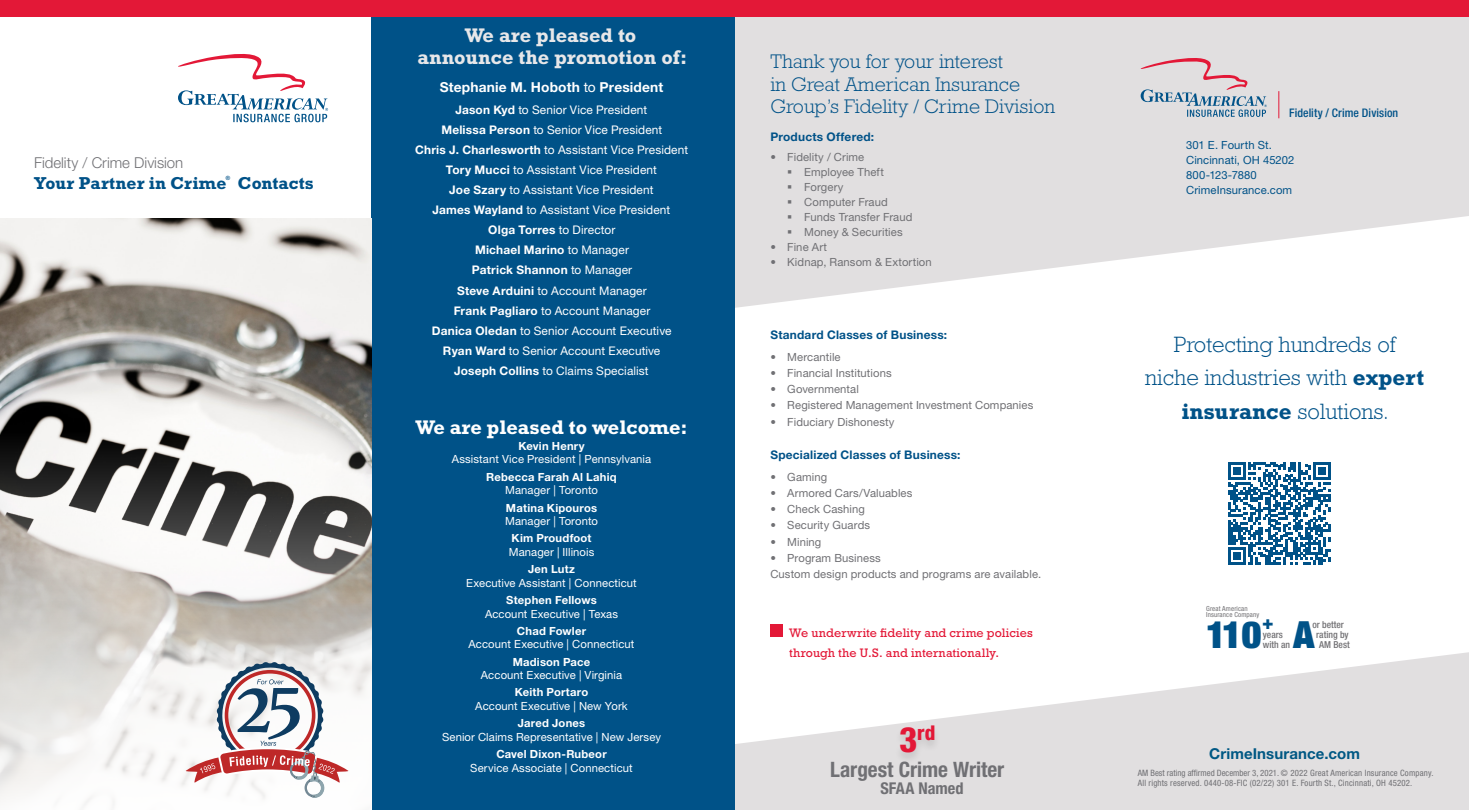
<style>
.page{position:relative;width:1469px;height:810px;background:#fff}
.page>*{position:absolute;margin:0;border:0;box-sizing:border-box;transform-origin:0 0}
.t1{font:900 condensed 37.5px "Helvetica Neue LT Std";color:#005288}
.t2{font:300 22.5px/33.8px "Rockwell Std";color:#005288;text-align:center}
.t3{font:700 condensed 21.25px "Helvetica Neue LT Std";color:#707074}
.t4{font:800 condensed 20.38px "Helvetica Neue LT Std";color:#e31837}
.t5{font:300 20px/22.5px "Rockwell Std";color:#005288}
.t6{font:700 20px/22.5px "Rockwell Std";color:#e7e7e9;text-align:center}
.t7{font:700 20px "Rockwell Std";color:#fff}
.t8{font:700 17.5px "Rockwell Std";letter-spacing:.005em;color:#005288}
.t9{font:700 condensed 16.25px "Helvetica Neue LT Std";color:#707074}
.t10{font:300 15px "Helvetica Neue LT Std";color:#707074}
.t11{font:700 15px "Helvetica Neue LT Std";letter-spacing:.005em;color:#005884}
.t12{font:700 13.75px "Helvetica Neue LT Std";letter-spacing:.01em;color:#fff}
.t13{font:12.5px/20px "Rockwell Std";letter-spacing:.01em;color:#e31837}
.t14{font:11.88px/20.1px "Helvetica Neue LT Std";letter-spacing:.005em;color:#fff;text-align:center}
.t15{font:700 11.88px "Helvetica Neue LT Std";letter-spacing:.015em;color:#005288}
.t16{font:500 condensed 11.88px "Helvetica Neue LT Std";letter-spacing:.005em;color:#005288}
.t17{font:11.25px/15px "Helvetica Neue LT Std";letter-spacing:.01em;color:#707074}
.t18{font:11.25px "Helvetica Neue LT Std";letter-spacing:.01em;color:#fff}
.t19{font:700 11.25px "Helvetica Neue LT Std";letter-spacing:.02em;color:#fff}
.t20{font:11.25px/15px "Helvetica Neue LT Std";letter-spacing:.01em;color:#005288}
.t21{font:500 condensed 9.62px/10.1px "Helvetica Neue LT Std";color:#717073}
.t22{font:condensed 8.75px/10px "Helvetica Neue LT Std";letter-spacing:.02em;color:#707074}
.t23{font:condensed 7px/6.8px "Helvetica Neue LT Std";letter-spacing:.02em;color:#717073}
.t24{font:700 5.88px "Rockwell Std";color:#005288}
.s1{font-weight:400}
.s2{font-weight:700}
.s3{font-size:35px}
</style>
<div class="page">
<svg style="left:734px;top:16px;width:734px;height:292px;fill:#e1dfe0"></svg>
<svg style="left:734px;top:652px;width:734px;height:158px;fill:#e1dfe0"></svg>
<div style="left:371px;top:0;width:363px;height:810px;background:#005288"></div>
<div style="left:770px;top:624px;width:12px;height:13px;background:#e31837"></div>
<svg style="left:1140px;top:56px;width:126px;height:61px;background:#ccc7ce"></svg>
<svg style="left:1278px;top:91px;width:1px;height:27px"></svg>
<svg style="left:178px;top:54px;width:150px;height:68px"></svg>
<div style="left:0;top:0;width:1468px;height:16px;background:#e31837"></div>
<img style="left:0;top:218px;width:371px;height:214px">
<svg style="left:0;top:432px;width:371px;height:373px"></svg>
<div style="left:893px;top:725px;width:47px;height:40px;background:#000;opacity:.13"></div>
<svg style="left:186px;top:662px;width:162px;height:136px"></svg>
<svg style="left:1228px;top:462px;width:102px;height:103px"></svg>
<svg style="left:788px;top:170px;width:3px;height:4px"></svg>
<svg style="left:788px;top:185px;width:3px;height:4px"></svg>
<svg style="left:788px;top:200px;width:3px;height:4px"></svg>
<svg style="left:788px;top:215px;width:3px;height:4px"></svg>
<svg style="left:788px;top:230px;width:3px;height:4px"></svg>
<p class="t10" style="left:34px;top:153px;width:151px">Fidelity / Crime Division</p>
<h3 class="t8" style="left:34px;top:172px;width:194px">Your Partner in Crime</h3>
<h3 class="t8" style="left:238px;top:172px;width:77px">Contacts</h3>
<p class="t24" style="left:226px;top:174px;width:6px">®</p>
<h3 class="t6" style="left:417px;top:24px;width:271px">We are pleased to announce the promotion of:</h3>
<p class="t12" style="left:440px;top:79px;width:225px">Stephanie M. Hoboth <span class="s1">to</span> President</p>
<p class="t14" style="left:415px;top:99px;width:274px"><span class="s2">Jason Kyd</span> to Senior Vice President<br><span class="s2">Melissa Person</span> to Senior Vice President<br><span class="s2">Chris J. Charlesworth</span> to Assistant Vice President <span class="s2">Tory Mucci</span> to Assistant Vice President<br><span class="s2">Joe Szary</span> to Assistant Vice President<br><span class="s2">James Wayland</span> to Assistant Vice President<br><span class="s2">Olga Torres</span> to Director<br><span class="s2">Michael Marino</span> to Manager<br><span class="s2">Patrick Shannon</span> to Manager<br><span class="s2">Steve Arduini</span> to Account Manager<br><span class="s2">Frank Pagliaro</span> to Account Manager<br><span class="s2">Danica Oledan</span> to Senior Account Executive<br><span class="s2">Ryan Ward</span> to Senior Account Executive<br><span class="s2">Joseph Collins</span> to Claims Specialist</p>
<h3 class="t7" style="left:415px;top:416px;width:273px">We are pleased to welcome:</h3>
<p class="t19" style="left:518px;top:439px;width:68px">Kevin Henry</p>
<p class="t18" style="left:452px;top:453px;width:201px">Assistant Vice President | Pennsylvania</p>
<p class="t19" style="left:486px;top:470px;width:132px">Rebecca Farah Al Lahiq</p>
<p class="t18" style="left:505px;top:484px;width:94px">Manager | Toronto</p>
<p class="t19" style="left:506px;top:501px;width:93px">Matina Kipouros</p>
<p class="t18" style="left:505px;top:514px;width:94px">Manager | Toronto</p>
<p class="t19" style="left:511px;top:531px;width:81px">Kim Proudfoot</p>
<p class="t18" style="left:508px;top:545px;width:87px">Manager | Illinois</p>
<p class="t19" style="left:528px;top:562px;width:48px">Jen Lutz</p>
<p class="t18" style="left:466px;top:576px;width:172px">Executive Assistant | Connecticut</p>
<p class="t19" style="left:506px;top:593px;width:92px">Stephen Fellows</p>
<p class="t18" style="left:485px;top:607px;width:134px">Account Executive | Texas</p>
<p class="t19" style="left:517px;top:624px;width:71px">Chad Fowler</p>
<p class="t18" style="left:468px;top:638px;width:167px">Account Executive | Connecticut</p>
<p class="t19" style="left:512px;top:655px;width:79px">Madison Pace</p>
<p class="t18" style="left:481px;top:668px;width:143px">Account Executive | Virginia</p>
<p class="t19" style="left:514px;top:686px;width:75px">Keith Portaro</p>
<p class="t18" style="left:475px;top:699px;width:154px">Account Executive | New York</p>
<p class="t19" style="left:518px;top:716px;width:69px">Jared Jones</p>
<p class="t18" style="left:442px;top:730px;width:220px">Senior Claims Representative | New Jersey</p>
<p class="t19" style="left:496px;top:747px;width:112px">Cavel Dixon-Rubeor</p>
<p class="t18" style="left:470px;top:761px;width:164px">Service Associate | Connecticut</p>
<h3 class="t5" style="left:770px;top:50px;width:286px">Thank you for your interest<br>in Great American Insurance<br>Group’s Fidelity / Crime Division</h3>
<p class="t15" style="left:770px;top:129px;width:105px">Products Offered:</p>
<p class="t17" style="left:804px;top:150px;width:110px;text-indent:-34px">• Fidelity / Crime<br>Employee Theft<br>Forgery<br>Computer Fraud<br>Funds Transfer Fraud<br>Money &amp; Securities</p>
<p class="t17" style="left:770px;top:239px;width:58px">• Fine Art</p>
<p class="t17" style="left:770px;top:254px;width:163px">• Kidnap, Ransom &amp; Extortion</p>
<p class="t15" style="left:770px;top:327px;width:178px">Standard Classes of Business:</p>
<p class="t17" style="left:770px;top:349px;width:72px">• Mercantile</p>
<p class="t17" style="left:770px;top:365px;width:123px">• Financial Institutions</p>
<p class="t17" style="left:770px;top:381px;width:90px">• Governmental</p>
<p class="t17" style="left:770px;top:398px;width:264px">• Registered Management Investment Companies</p>
<p class="t17" style="left:770px;top:414px;width:126px">• Fiduciary Dishonesty</p>
<p class="t15" style="left:770px;top:447px;width:192px">Specialized Classes of Business:</p>
<p class="t17" style="left:770px;top:469px;width:58px">• Gaming</p>
<p class="t17" style="left:770px;top:485px;width:144px">• Armored Cars/Valuables</p>
<p class="t17" style="left:770px;top:501px;width:96px">• Check Cashing</p>
<p class="t17" style="left:770px;top:518px;width:101px">• Security Guards</p>
<p class="t17" style="left:770px;top:534px;width:52px">• Mining</p>
<p class="t17" style="left:770px;top:549px;width:272px;line-height:16.2px">• Program Business<br>Custom design products and programs are available.</p>
<p class="t13" style="left:789px;top:623px;width:245px">We underwrite fidelity and crime policies through the U.S. and internationally.</p>
<h3 class="t4" style="left:899px;top:720px;width:38px"><span class="s3">3</span>rd</h3>
<h3 class="t3" style="left:830px;top:757px;width:176px">Largest Crime Writer</h3>
<h3 class="t9" style="left:880px;top:779px;width:85px">SFAA Named</h3>
<p class="t16" style="left:1288px;top:106px;width:111px">Fidelity / Crime Division</p>
<p class="t20" style="left:1185px;top:137px;width:110px">301 E. Fourth St.<br>Cincinnati, OH 45202<br>800-123-7880<br>CrimeInsurance.com</p>
<h2 class="t2" style="left:1144px;top:327px;width:280px">Protecting hundreds of niche industries with <span class="s2">expert insurance</span> solutions.</h2>
<p class="t23" style="left:1205px;top:605px;width:55px">Great American<br>Insurance Company</p>
<h1 class="t1" style="left:1205px;top:611px;width:57px">110</h1>
<p class="t21" style="left:1261px;top:629px;width:30px"><sup>+</sup>years with an</p>
<h1 class="t1" style="left:1292px;top:611px;width:23px">A</h1>
<p class="t21" style="left:1312px;top:620px;width:33px">or better</p>
<p class="t21" style="left:1316px;top:629px;width:34px">rating by</p>
<p class="t21" style="left:1318px;top:639px;width:32px">AM Best</p>
<p class="t11" style="left:1209px;top:744px;width:152px">CrimeInsurance.com</p>
<p class="t22" style="left:1137px;top:768px;width:297px">AM Best rating affirmed December 3, 2021. © 2022 Great American Insurance Company.<br>All rights reserved. 0440-08-FIC (02/22) 301 E. Fourth St., Cincinnati, OH 45202.</p>
</div>
